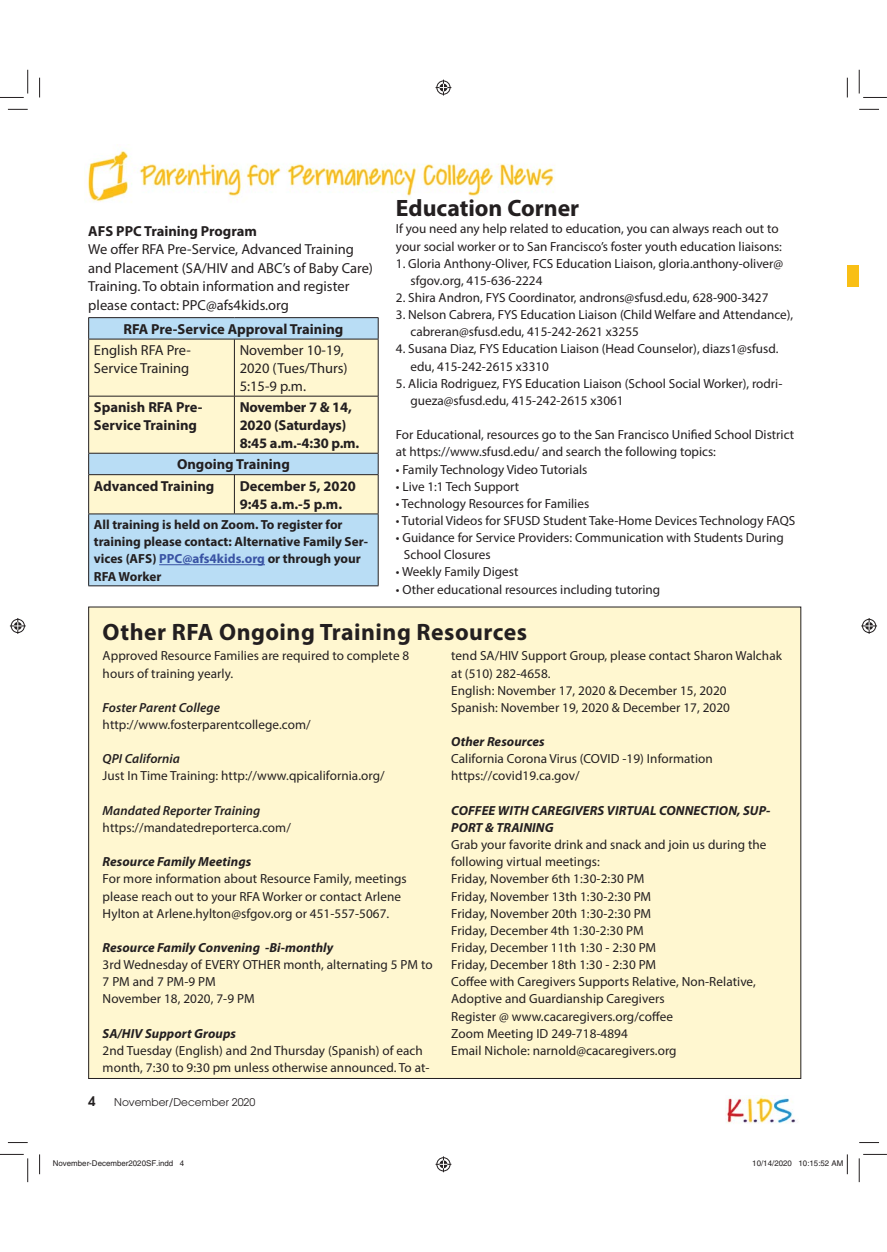
<style>
.page{position:relative;width:887px;height:1252px;background:#fff}
.page>*{position:absolute;margin:0;border:0;box-sizing:border-box;transform-origin:0 0}
.t1{font:700 23.75px "Myriad Pro";letter-spacing:.02em;color:#231f20}
.t2{font:700 23.75px "Myriad Pro";color:#231f20}
.t3{font:14.5px/17.8px "Myriad Pro";color:#231f20}
.t4{font:700 14.5px/17.8px "Myriad Pro";color:#231f20}
.t5{font:13.25px/17.1px "Myriad Pro";color:#231f20}
.t6{font:italic 700 13.25px/17.1px "Myriad Pro";letter-spacing:.005em;color:#231f20}
.t7{font:700 13.25px/17.1px "Myriad Pro";color:#231f20}
.t8{font:italic 600 13.25px "Myriad Pro";letter-spacing:.005em;color:#231f20}
.t9{font:600 13.25px "Avant Garde";color:#231f20}
.t10{font:10.5px "Avant Garde";color:#231f20}
.t11{font:7.88px "Helvetica";color:#231f20}
.s1{color:#3953a4}
</style>
<div class="page">
<img style="left:84px;top:150px;width:471px;height:52px">
<img style="left:725px;top:1096px;width:71px;height:28px">
<div style="left:847px;top:265px;width:12px;height:22px;background:#f9bf15"></div>
<div style="left:89px;top:514px;width:289px;height:71px;background:#b9ddf5"></div>
<hr style="left:88px;top:317px;width:146px;height:1px;background:#231f20">
<hr style="left:234px;top:317px;width:144px;height:1px;background:#231f20">
<svg style="left:88px;top:318px;width:291px;height:196px;background:#ecedd4"></svg>
<hr style="left:88px;top:474px;width:290px;height:1px;background:#231f20">
<hr style="left:88px;top:339px;width:1px;height:57px;background:#231f20">
<hr style="left:234px;top:339px;width:1px;height:57px;background:#231f20">
<hr style="left:378px;top:339px;width:1px;height:57px;background:#231f20">
<hr style="left:88px;top:396px;width:1px;height:57px;background:#231f20">
<hr style="left:234px;top:396px;width:1px;height:57px;background:#231f20">
<hr style="left:378px;top:396px;width:1px;height:57px;background:#231f20">
<hr style="left:88px;top:453px;width:290px;height:1px;background:#231f20">
<hr style="left:88px;top:475px;width:1px;height:38px;background:#231f20">
<hr style="left:234px;top:475px;width:1px;height:38px;background:#231f20">
<hr style="left:378px;top:475px;width:1px;height:38px;background:#231f20">
<hr style="left:88px;top:513px;width:146px;height:1px;background:#231f20">
<hr style="left:88px;top:514px;width:1px;height:71px;background:#231f20">
<hr style="left:234px;top:513px;width:144px;height:1px;background:#231f20">
<hr style="left:378px;top:514px;width:1px;height:71px;background:#231f20">
<hr style="left:88px;top:585px;width:290px;height:1px;background:#231f20">
<hr style="left:159px;top:564px;width:106px;height:1px;background:#3953a4">
<div style="left:89px;top:607px;width:711px;height:471px;background:#fff7d0"></div>
<svg style="left:8px;top:109px;width:20px;height:1px"></svg>
<svg style="left:859px;top:108px;width:19px;height:2px"></svg>
<svg style="left:8px;top:1142px;width:20px;height:1px"></svg>
<svg style="left:859px;top:1142px;width:19px;height:1px"></svg>
<svg style="left:39px;top:78px;width:1px;height:19px"></svg>
<svg style="left:39px;top:1154px;width:1px;height:20px"></svg>
<svg style="left:846px;top:78px;width:1px;height:19px"></svg>
<svg style="left:0;top:70px;width:28px;height:28px"></svg>
<svg style="left:0;top:1154px;width:28px;height:27px"></svg>
<svg style="left:858px;top:70px;width:28px;height:28px"></svg>
<svg style="left:858px;top:1154px;width:28px;height:27px"></svg>
<svg style="left:435px;top:80px;width:16px;height:15px"></svg>
<svg style="left:435px;top:1156px;width:16px;height:16px"></svg>
<svg style="left:10px;top:618px;width:16px;height:15px"></svg>
<svg style="left:861px;top:618px;width:15px;height:15px"></svg>
<svg style="left:846px;top:1154px;width:1px;height:20px"></svg>
<p class="t4" style="left:88px;top:223px;width:170px">AFS PPC Training Program</p>
<p class="t3" style="left:88px;top:241px;width:286px;line-height:18.5px">We offer RFA Pre-Service, Advanced Training and Placement (SA/HIV and ABC’s of Baby Care)<br>Training. To obtain information and register please contact: PPC@afs4kids.org</p>
<p class="t4" style="left:123px;top:321px;width:221px">RFA Pre-Service Approval Training</p>
<p class="t3" style="left:94px;top:342px;width:98px">English RFA Pre-<br>Service Training</p>
<p class="t3" style="left:239px;top:342px;width:109px">November 10-19,<br>2020 (Tues/Thurs)<br>5:15-9 p.m.</p>
<p class="t4" style="left:94px;top:399px;width:110px">Spanish RFA Pre-<br>Service Training</p>
<p class="t4" style="left:239px;top:399px;width:121px">November 7 &amp; 14,<br>2020 (Saturdays)<br>8:45 a.m.-4:30 p.m.</p>
<p class="t4" style="left:94px;top:455px;width:197px;line-height:21.4px;text-indent:83px">Ongoing Training<br>Advanced Training</p>
<p class="t4" style="left:239px;top:478px;width:118px">December 5, 2020<br>9:45 a.m.-5 p.m.</p>
<p class="t7" style="left:94px;top:517px;width:275px">All training is held on Zoom. To register for training please contact: Alternative Family Ser&shy;vices (AFS) <span class="s1">PPC@afs4kids.org</span> or through your RFA Worker</p>
<h1 class="t2" style="left:396px;top:199px;width:185px">Education Corner</h1>
<p class="t5" style="left:396px;top:221px;width:387px">If you need any help related to education, you can always reach out to your social worker or to San Francisco’s foster youth education liaisons:</p>
<p class="t5" style="left:410px;top:255px;width:374px;text-indent:-15px">1. Gloria Anthony-Oliver, FCS Education Liaison, gloria.anthony-oliver@ sfgov.org, 415-636-2224</p>
<p class="t5" style="left:396px;top:290px;width:374px">2. Shira Andron, FYS Coordinator, androns@sfusd.edu, 628-900-3427</p>
<p class="t5" style="left:410px;top:307px;width:384px;text-indent:-15px">3. Nelson Cabrera, FYS Education Liaison (Child Welfare and Attendance), cabreran@sfusd.edu, 415-242-2621 x3255</p>
<p class="t5" style="left:410px;top:341px;width:369px;text-indent:-15px">4. Susana Diaz, FYS Education Liaison (Head Counselor), diazs1@sfusd. edu, 415-242-2615 x3310</p>
<p class="t5" style="left:410px;top:375px;width:373px;text-indent:-15px">5. Alicia Rodriguez, FYS Education Liaison (School Social Worker), rodri&shy;gueza@sfusd.edu, 415-242-2615 x3061</p>
<p class="t5" style="left:396px;top:427px;width:399px">For Educational, resources go to the San Francisco Unified School District at https://www.sfusd.edu/ and search the following topics:</p>
<p class="t5" style="left:396px;top:461px;width:193px">• Family Technology Video Tutorials</p>
<p class="t5" style="left:396px;top:478px;width:125px">• Live 1:1 Tech Support</p>
<p class="t5" style="left:396px;top:495px;width:195px">• Technology Resources for Families</p>
<p class="t5" style="left:396px;top:513px;width:400px">• Tutorial Videos for SFUSD Student Take-Home Devices Technology FAQS</p>
<p class="t5" style="left:404px;top:530px;width:381px;text-indent:-8px">• Guidance for Service Providers: Communication with Students During<br>School Closures</p>
<p class="t5" style="left:396px;top:564px;width:124px">• Weekly Family Digest</p>
<p class="t5" style="left:396px;top:581px;width:266px">• Other educational resources including tutoring</p>
<h1 class="t1" style="left:103px;top:623px;width:426px">Other RFA Ongoing Training Resources</h1>
<p class="t5" style="left:103px;top:648px;width:308px">Approved Resource Families are required to complete 8 hours of training yearly.</p>
<p class="t8" style="left:103px;top:702px;width:119px">Foster Parent College</p>
<p class="t5" style="left:103px;top:716px;width:209px">http://www.fosterparentcollege.com/</p>
<p class="t8" style="left:103px;top:753px;width:79px">QPI California</p>
<p class="t5" style="left:103px;top:768px;width:283px">Just In Time Training: http://www.qpicalifornia.org/</p>
<p class="t8" style="left:103px;top:805px;width:159px">Mandated Reporter Training</p>
<p class="t5" style="left:103px;top:819px;width:190px">https://mandatedreporterca.com/</p>
<p class="t6" style="left:103px;top:854px;width:150px">Resource Family Meetings</p>
<p class="t5" style="left:103px;top:871px;width:305px">For more information about Resource Family, meetings please reach out to your RFA Worker or contact Arlene<br>Hylton at Arlene.hylton@sfgov.org or 451-557-5067.</p>
<p class="t6" style="left:103px;top:939px;width:232px">Resource Family Convening -Bi-monthly</p>
<p class="t5" style="left:103px;top:956px;width:331px">3rd Wednesday of EVERY OTHER month, alternating 5 PM to<br>7 PM and 7 PM-9 PM<br>November 18, 2020, 7-9 PM</p>
<p class="t6" style="left:103px;top:1025px;width:135px">SA/HIV Support Groups</p>
<p class="t5" style="left:103px;top:1042px;width:328px">2nd Tuesday (English) and 2nd Thursday (Spanish) of each month, 7:30 to 9:30 pm unless otherwise announced. To at-</p>
<p class="t9" style="left:88px;top:1095px;width:9px">4</p>
<p class="t10" style="left:114px;top:1097px;width:142px">November/December 2020</p>
<p class="t5" style="left:451px;top:648px;width:332px">tend SA/HIV Support Group, please contact Sharon Walchak at (510) 282-4658.<br>English: November 17, 2020 &amp; December 15, 2020<br>Spanish: November 19, 2020 &amp; December 17, 2020</p>
<p class="t6" style="left:451px;top:734px;width:95px">Other Resources</p>
<p class="t5" style="left:451px;top:751px;width:263px">California Corona Virus (COVID -19) Information https://covid19.ca.gov/</p>
<p class="t6" style="left:451px;top:802px;width:320px">COFFEE WITH CAREGIVERS VIRTUAL CONNECTION, SUP-<br>PORT &amp; TRAINING</p>
<p class="t5" style="left:451px;top:836px;width:317px">Grab your favorite drink and snack and join us during the following virtual meetings:<br>Friday, November 6th 1:30-2:30 PM<br>Friday, November 13th 1:30-2:30 PM<br>Friday, November 20th 1:30-2:30 PM<br>Friday, December 4th 1:30-2:30 PM<br>Friday, December 11th 1:30 - 2:30 PM<br>Friday, December 18th 1:30 - 2:30 PM<br>Coffee with Caregivers Supports Relative, Non-Relative, Adoptive and Guardianship Caregivers<br>Register @ www.cacaregivers.org/coffee<br>Zoom Meeting ID 249-718-4894<br>Email Nichole: narnold@cacaregivers.org</p>
<p class="t11" style="left:53px;top:1160px;width:133px">November-December2020SF.indd 4</p>
<p class="t11" style="left:752px;top:1160px;width:93px">10/14/2020 10:15:52 AM</p>
</div>
